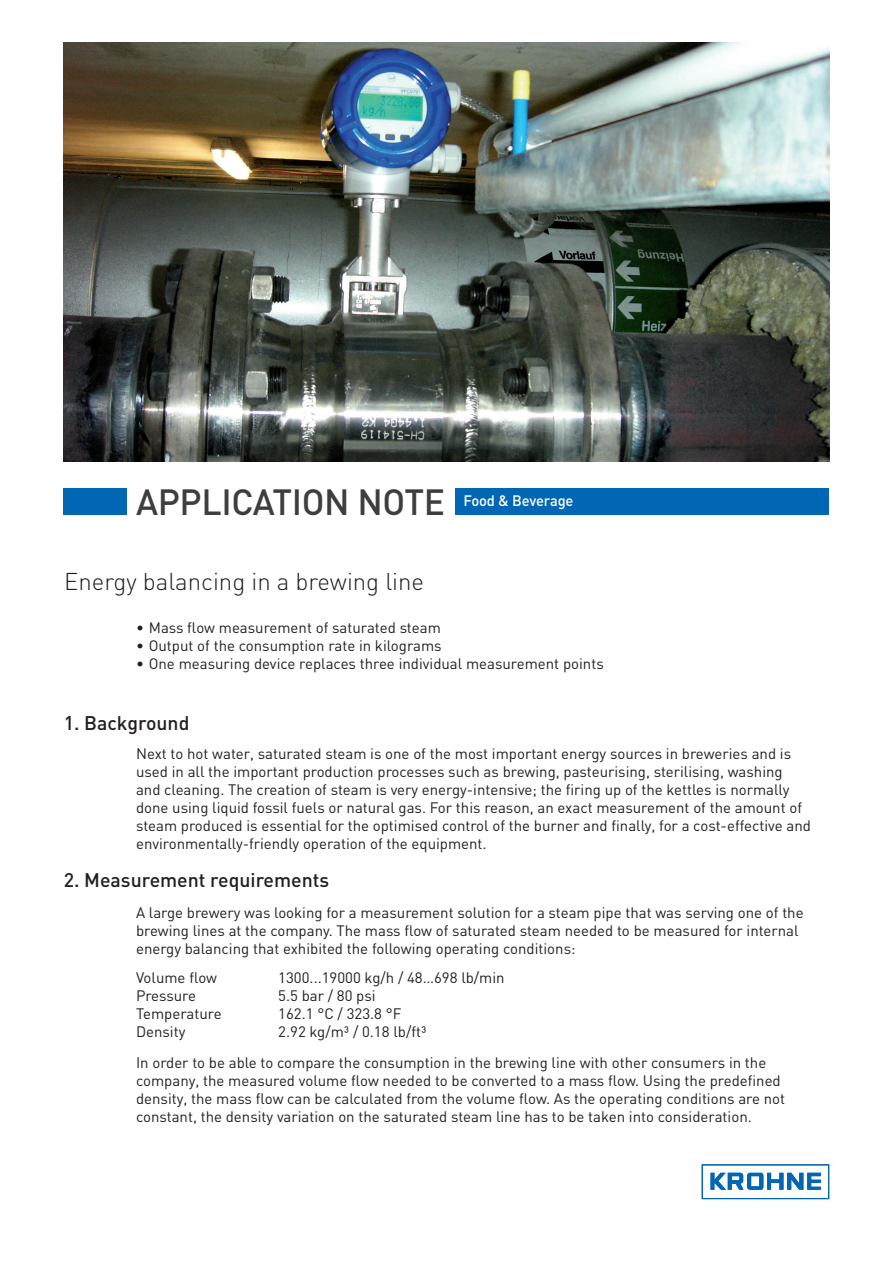
<style>
.page{position:relative;width:893px;height:1263px;background:#fff}
.page>*{position:absolute;margin:0;border:0;box-sizing:border-box;transform-origin:0 0}
.t1{font:500 36px "DIN";letter-spacing:-.01em;color:#3e3e3f}
.t2{font:300 24px "DIN";color:#231f20}
.Title_in_section{font:500 19.5px "DIN";color:#231f20}
.paragraph{font:15px/18px "DIN";color:#231f20}
.t3{font:500 15px "DIN";letter-spacing:-.01em;color:#fff}
</style>
<div class="page">
<svg style="left:702px;top:1164px;width:128px;height:36px"></svg>
<img style="left:64px;top:42px;width:765px;height:419px">
<div style="left:64px;top:488px;width:765px;height:26px;background:#0166b3"></div>
<div style="left:128px;top:486px;width:327px;height:29px;background:#fff"></div>
<p class="t1" style="left:136px;top:479px;width:310px">APPLICATION NOTE</p>
<p class="t3" style="left:463px;top:491px;width:112px">Food &amp; Beverage</p>
<p class="t2" style="left:64px;top:567px;width:361px">Energy balancing in a brewing line</p>
<p class="paragraph" style="left:136px;top:618px;width:306px">• Mass flow measurement of saturated steam</p>
<p class="paragraph" style="left:136px;top:636px;width:307px">• Output of the consumption rate in kilograms</p>
<p class="paragraph" style="left:136px;top:654px;width:469px">• One measuring device replaces three individual measurement points</p>
<p class="Title_in_section" style="left:64px;top:710px;width:127px">1. Background</p>
<p class="paragraph" style="left:136px;top:744px;width:676px">Next to hot water, saturated steam is one of the most important energy sources in breweries and is used in all the important production processes such as brewing, pasteurising, sterilising, washing and cleaning. The creation of steam is very energy-intensive; the firing up of the kettles is normally done using liquid fossil fuels or natural gas. For this reason, an exact measurement of the amount of steam produced is essential for the optimised control of the burner and finally, for a cost-effective and environmentally-friendly operation of the equipment.</p>
<p class="Title_in_section" style="left:64px;top:867px;width:267px">2. Measurement requirements</p>
<p class="paragraph" style="left:136px;top:903px;width:669px">A large brewery was looking for a measurement solution for a steam pipe that was serving one of the brewing lines at the company. The mass flow of saturated steam needed to be measured for internal energy balancing that exhibited the following operating conditions:</p>
<p class="paragraph" style="left:136px;top:968px;width:83px">Volume flow</p>
<p class="paragraph" style="left:278px;top:968px;width:228px">1300...19000 kg/h / 48…698 lb/min</p>
<p class="paragraph" style="left:136px;top:986px;width:62px">Pressure</p>
<p class="paragraph" style="left:278px;top:986px;width:99px">5.5 bar / 80 psi</p>
<p class="paragraph" style="left:136px;top:1004px;width:87px">Temperature</p>
<p class="paragraph" style="left:278px;top:1004px;width:125px">162.1 °C / 323.8 °F</p>
<p class="paragraph" style="left:136px;top:1022px;width:51px">Density</p>
<p class="paragraph" style="left:278px;top:1022px;width:150px">2.92 kg/m³ / 0.18 lb/ft³</p>
<p class="paragraph" style="left:136px;top:1053px;width:650px">In order to be able to compare the consumption in the brewing line with other consumers in the company, the measured volume flow needed to be converted to a mass flow. Using the predefined density, the mass flow can be calculated from the volume flow. As the operating conditions are not constant, the density variation on the saturated steam line has to be taken into consideration.</p>
</div>
